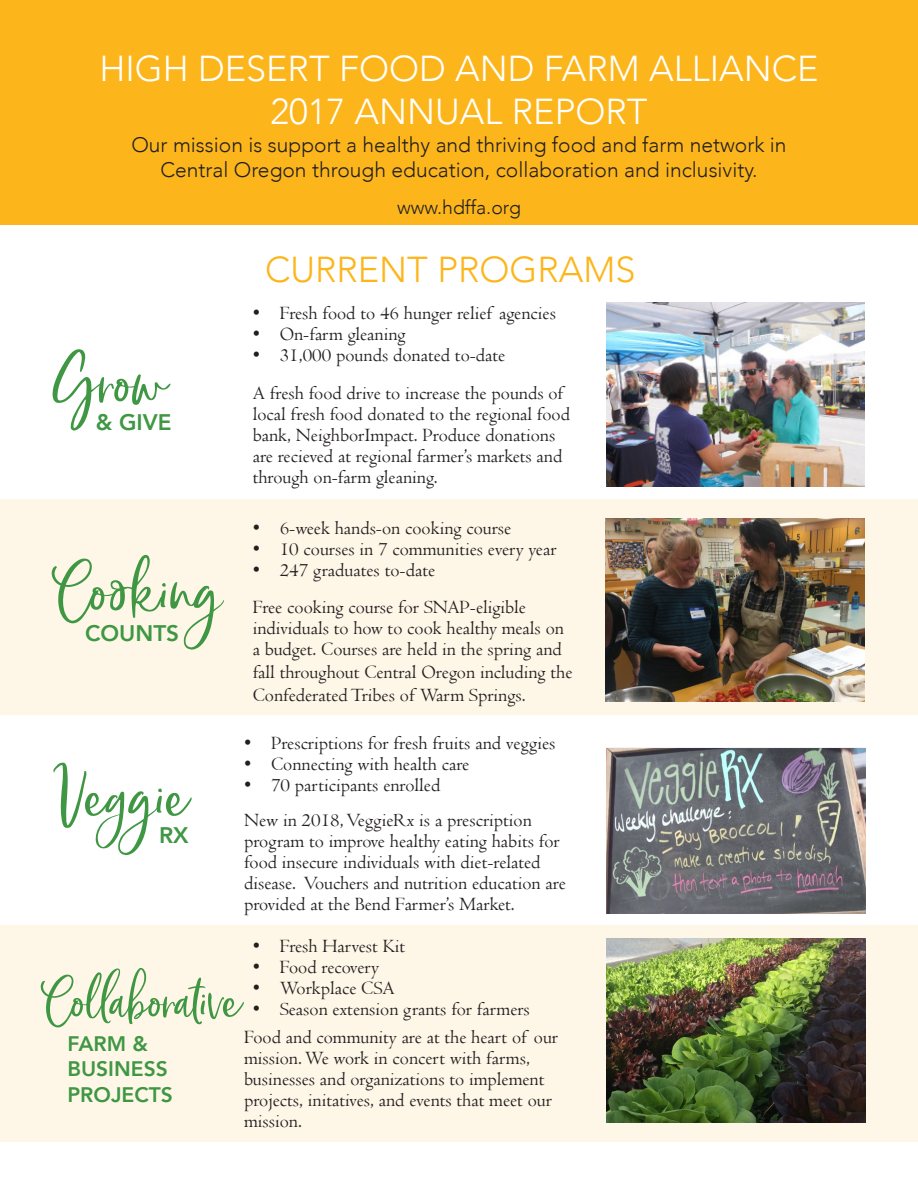
<style>
.page{position:relative;width:918px;height:1188px;background:#fff}
.page>*{position:absolute;margin:0;border:0;box-sizing:border-box;transform-origin:0 0}
.t1{font:97.5px "Chinup Buttercup";color:#3f9744}
.t2{font:79.5px "Chinup Buttercup";letter-spacing:-.01em;color:#3f9744}
.t3{font:300 36px "Avenir";color:#fff}
.t4{font:300 36px "Avenir";color:#fcb61c}
.t5{font:800 22.5px "Avenir";color:#3f9744}
.t6{font:300 21px/25.2px "Avenir";color:#231f20;text-align:center}
.t7{font:800 21px/25.2px "Avenir";color:#3f9744}
.t8{font:19.5px/21px "Centaur";color:#231f20}
.t9{font:300 19.5px "Avenir";color:#231f20}
</style>
<div class="page">
<div style="left:0;top:0;width:918px;height:225px;background:#fcb61c"></div>
<div style="left:0;top:925px;width:918px;height:216px;background:#fef7e8"></div>
<div style="left:0;top:499px;width:918px;height:216px;background:#fef7e8"></div>
<img style="left:607px;top:303px;width:258px;height:183px">
<img style="left:607px;top:747px;width:259px;height:166px">
<img style="left:606px;top:518px;width:259px;height:184px">
<img style="left:607px;top:938px;width:259px;height:184px">
<p class="t3" style="left:99px;top:47px;width:721px">HIGH DESERT FOOD AND FARM ALLIANCE</p>
<p class="t3" style="left:270px;top:91px;width:379px">2017 ANNUAL REPORT</p>
<p class="t6" style="left:131px;top:132px;width:657px">Our mission is support a healthy and thriving food and farm network in<br>Central Oregon through education, collaboration and inclusivity.</p>
<p class="t9" style="left:397px;top:196px;width:125px">www.hdffa.org</p>
<p class="t1" style="left:54px;top:329px;width:112px">Grow</p>
<p class="t5" style="left:96px;top:405px;width:77px">&amp; GIVE</p>
<p class="t1" style="left:56px;top:537px;width:167px">Cooking</p>
<p class="t5" style="left:85px;top:615px;width:96px">COUNTS</p>
<p class="t1" style="left:56px;top:743px;width:132px">Veggie</p>
<p class="t5" style="left:159px;top:818px;width:31px">RX</p>
<p class="t4" style="left:265px;top:249px;width:372px">CURRENT PROGRAMS</p>
<p class="t8" style="left:253px;top:302px;width:305px">• Fresh food to 46 hunger relief agencies</p>
<p class="t8" style="left:253px;top:323px;width:154px">• On-farm gleaning</p>
<p class="t8" style="left:253px;top:344px;width:254px">• 31,000 pounds donated to-date</p>
<p class="t8" style="left:253px;top:383px;width:319px">A fresh food drive to increase the pounds of local fresh food donated to the regional food bank, NeighborImpact. Produce donations are recieved at regional farmer’s markets and through on-farm gleaning.</p>
<p class="t8" style="left:253px;top:518px;width:260px">• 6-week hands-on cooking course</p>
<p class="t8" style="left:253px;top:539px;width:305px">• 10 courses in 7 communities every year</p>
<p class="t8" style="left:253px;top:560px;width:184px">• 247 graduates to-date</p>
<p class="t8" style="left:253px;top:596px;width:313px">Free cooking course for SNAP-eligible individuals to how to cook healthy meals on a budget. Courses are held in the spring and</p>
<p class="t8" style="left:253px;top:660px;width:321px;line-height:23.4px">fall throughout Central Oregon including the<br>Confederated Tribes of Warm Springs.</p>
<p class="t8" style="left:244px;top:732px;width:313px">• Prescriptions for fresh fruits and veggies</p>
<p class="t8" style="left:244px;top:753px;width:227px">• Connecting with health care</p>
<p class="t8" style="left:244px;top:775px;width:198px">• 70 participants enrolled</p>
<p class="t8" style="left:244px;top:810px;width:323px">New in 2018, VeggieRx is a prescription program to improve healthy eating habits for food insecure individuals with diet-related disease. Vouchers and nutrition education are provided at the Bend Farmer’s Market.</p>
<p class="t8" style="left:253px;top:935px;width:154px">• Fresh Harvest Kit</p>
<p class="t8" style="left:253px;top:956px;width:128px">• Food recovery</p>
<p class="t8" style="left:253px;top:977px;width:144px">• Workplace CSA</p>
<p class="t8" style="left:253px;top:998px;width:279px">• Season extension grants for farmers</p>
<p class="t2" style="left:44px;top:957px;width:197px">Collaborative</p>
<p class="t7" style="left:68px;top:1031px;width:107px">FARM &amp;<br>BUSINESS<br>PROJECTS</p>
<p class="t8" style="left:244px;top:1027px;width:315px">Food and community are at the heart of our mission. We work in concert with farms, businesses and organizations to implement projects, initatives, and events that meet our mission.</p>
</div>
